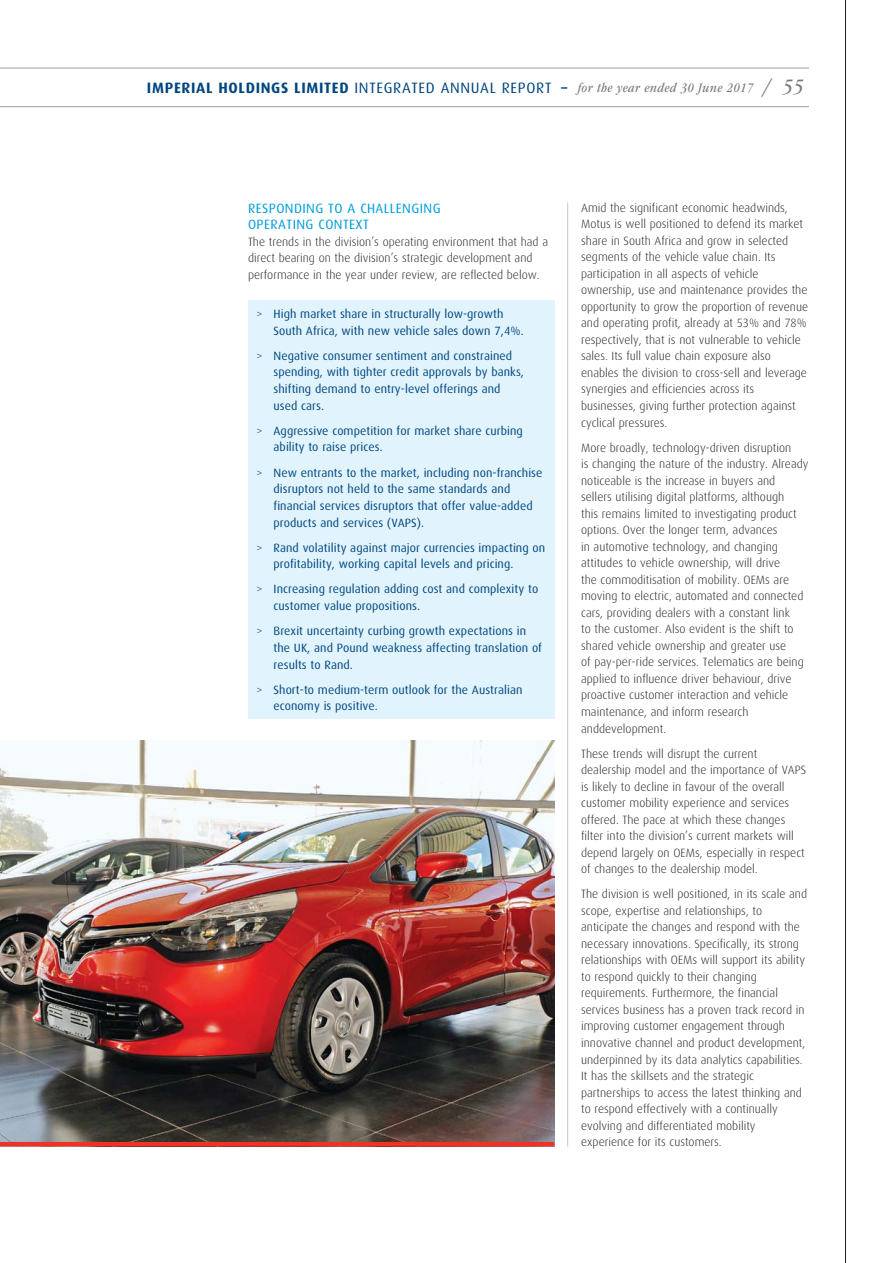
<style>
.page{position:relative;width:893px;height:1263px;background:#fff}
.page>*{position:absolute;margin:0;border:0;box-sizing:border-box;transform-origin:0 0}
.t1{font:italic condensed 13.5px "ITC Garamond Std";letter-spacing:.045em;color:#77787b}
.t2{font:13.5px/16.5px "Dax";letter-spacing:.03em;color:#009ddc}
.t3{font:300 12px/16.5px "Dax";color:#231f20}
.t4{font:12px/16.6px "Dax";letter-spacing:.005em;color:#00467f}
.s1{font-family:"Dax";font-weight:700;font-style:normal;font-stretch:normal;font-size:15px;color:#00467f}
.s2{font-family:"Dax";font-style:normal;font-stretch:normal;font-size:15px;color:#00467f}
.s3{font-size:21px}
.s4{font-weight:300}
</style>
<div class="page">
<hr style="left:845px;top:0;width:1px;height:1263px;background:#231f20">
<hr style="left:0;top:68px;width:809px;height:1px;background:#9d9fa1">
<hr style="left:0;top:106px;width:809px;height:1px;background:#9d9fa1">
<img style="left:0;top:740px;width:554px;height:402px">
<hr style="left:567px;top:202px;width:1px;height:944px;background:#c6c8ca">
<hr style="left:0;top:1142px;width:554px;height:4px;background:#ee3224">
<div style="left:248px;top:300px;width:306px;height:419px;background:#e1f4fd"></div>
<p class="t1" style="left:147px;top:82px;width:658px"><span class="s1">IMPERIAL HOLDINGS LIMITED</span> <span class="s2">INTEGRATED ANNUAL REPORT</span> <span class="s1">–</span> for the year ended 30 June 2017 <span class="s3">/ 55</span></p>
<p class="t2" style="left:248px;top:201px;width:194px">RESPONDING TO A CHALLENGING<br>OPERATING CONTEXT</p>
<p class="t3" style="left:248px;top:234px;width:302px">The trends in the division’s operating environment that had a direct bearing on the division’s strategic development and performance in the year under review, are reflected below.</p>
<p class="t4" style="left:274px;top:306px;width:252px;text-indent:-17px"><span class="s4">&gt;</span> High market share in structurally low-growth<br>South Africa, with new vehicle sales down 7,4%.</p>
<p class="t4" style="left:274px;top:348px;width:252px;text-indent:-17px"><span class="s4">&gt;</span> Negative consumer sentiment and constrained spending, with tighter credit approvals by banks, shifting demand to entry-level offerings and used cars.</p>
<p class="t4" style="left:274px;top:423px;width:251px;text-indent:-17px"><span class="s4">&gt;</span> Aggressive competition for market share curbing ability to raise prices.</p>
<p class="t4" style="left:274px;top:465px;width:270px;text-indent:-17px"><span class="s4">&gt;</span> New entrants to the market, including non-franchise disruptors not held to the same standards and financial services disruptors that offer value-added products and services (VAPS).</p>
<p class="t4" style="left:274px;top:540px;width:273px;text-indent:-17px"><span class="s4">&gt;</span> Rand volatility against major currencies impacting on profitability, working capital levels and pricing.</p>
<p class="t4" style="left:274px;top:582px;width:266px;text-indent:-17px"><span class="s4">&gt;</span> Increasing regulation adding cost and complexity to customer value propositions.</p>
<p class="t4" style="left:274px;top:623px;width:270px;text-indent:-17px"><span class="s4">&gt;</span> Brexit uncertainty curbing growth expectations in the UK, and Pound weakness affecting translation of results to Rand.</p>
<p class="t4" style="left:274px;top:682px;width:250px;text-indent:-17px"><span class="s4">&gt;</span> Short-to medium-term outlook for the Australian economy is positive.</p>
<p class="t3" style="left:581px;top:200px;width:228px">Amid the significant economic headwinds, Motus is well positioned to defend its market share in South Africa and grow in selected segments of the vehicle value chain. Its participation in all aspects of vehicle ownership, use and maintenance provides the opportunity to grow the proportion of revenue and operating profit, already at 53% and 78% respectively, that is not vulnerable to vehicle sales. Its full value chain exposure also enables the division to cross-sell and leverage synergies and efficiencies across its businesses, giving further protection against cyclical pressures.</p>
<p class="t3" style="left:581px;top:440px;width:229px">More broadly, technology-driven disruption<br>is changing the nature of the industry. Already noticeable is the increase in buyers and sellers utilising digital platforms, although<br>this remains limited to investigating product options. Over the longer term, advances<br>in automotive technology, and changing attitudes to vehicle ownership, will drive<br>the commoditisation of mobility. OEMs are moving to electric, automated and connected cars, providing dealers with a constant link<br>to the customer. Also evident is the shift to shared vehicle ownership and greater use<br>of pay-per-ride services. Telematics are being applied to influence driver behaviour, drive proactive customer interaction and vehicle maintenance, and inform research anddevelopment.</p>
<p class="t3" style="left:581px;top:746px;width:227px">These trends will disrupt the current dealership model and the importance of VAPS is likely to decline in favour of the overall customer mobility experience and services offered. The pace at which these changes filter into the division’s current markets will depend largely on OEMs, especially in respect of changes to the dealership model.</p>
<p class="t3" style="left:581px;top:886px;width:227px">The division is well positioned, in its scale and scope, expertise and relationships, to anticipate the changes and respond with the necessary innovations. Specifically, its strong relationships with OEMs will support its ability to respond quickly to their changing requirements. Furthermore, the financial services business has a proven track record in improving customer engagement through innovative channel and product development, underpinned by its data analytics capabilities.<br>It has the skillsets and the strategic partnerships to access the latest thinking and to respond effectively with a continually evolving and differentiated mobility experience for its customers.</p>
</div>
